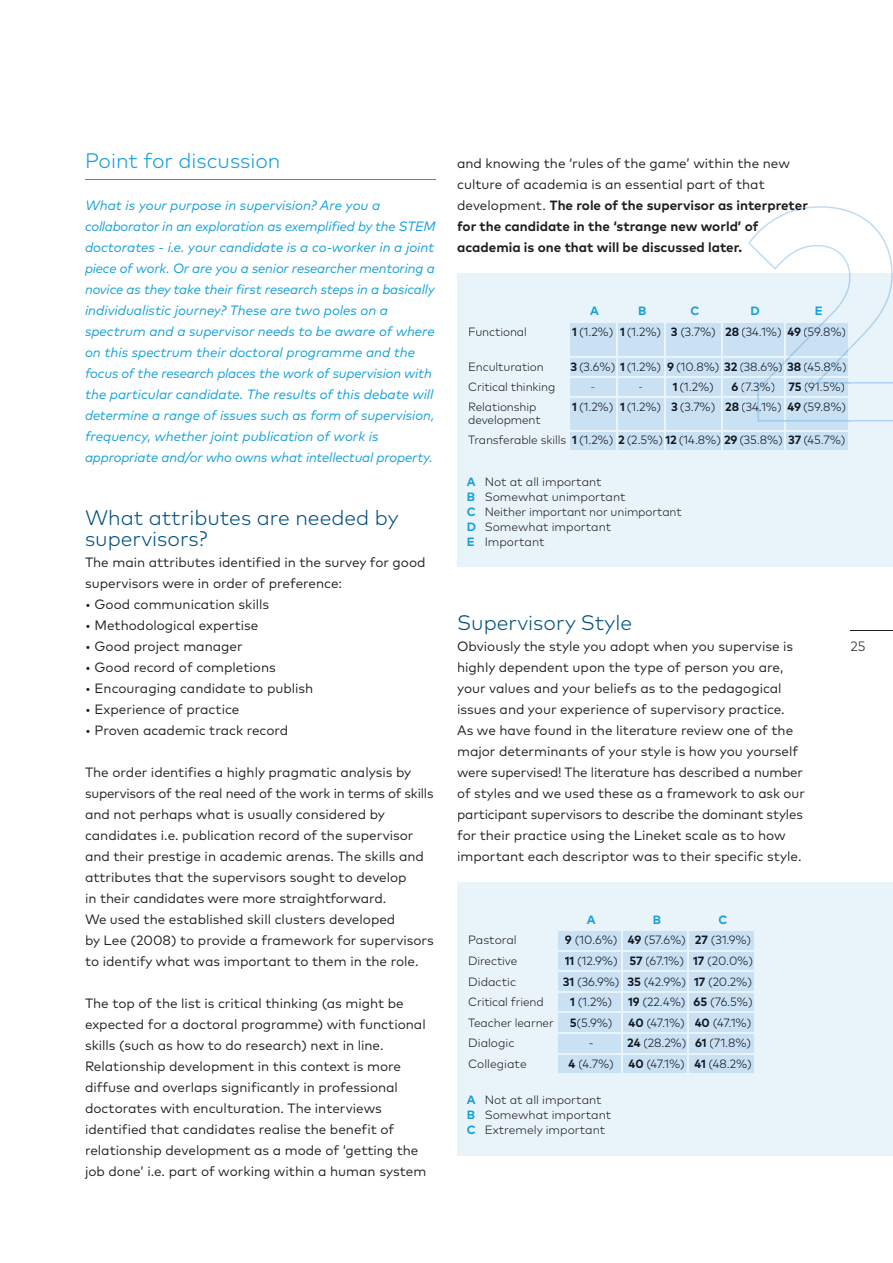
<style>
.page{position:relative;width:893px;height:1263px;background:#fff}
.page>*{position:absolute;margin:0;border:0;box-sizing:border-box;transform-origin:0 0}
.t1{font:300 21px/21px "Mark OT";color:#015181}
.t2{font:300 21px "Mark OT";color:#12a0db}
.t3{font:13.5px/21px "Mark OT";color:#231f20}
.t4{font:italic 13.5px/21px "Mark OT";color:#12a0db}
.t5{font:700 13.5px "Mark OT";color:#0f151f}
.t6{font:700 13.5px "Mark OT";color:#231f20}
.t7{font:300 13.5px "Mark OT";color:#231f20}
.t8{font:300 12px "Mark OT";letter-spacing:-.01em;color:#12171f}
.t9{font:300 12px/15px "Mark OT";letter-spacing:-.01em;color:#1d1c1f}
.t10{font:300 12px "Mark OT";color:#010f1d}
.t11{font:700 12px "Mark OT";color:#12a0db}
.s1{font-weight:700;color:#0f151f}
.s2{font-weight:700}
.s3{color:#010f1d}
.s4{font-weight:700;color:#12171f}
.s5{color:#1d1c1f}
.s6{font-weight:700;color:#12a0db}
</style>
<div class="page">
<div style="left:457px;top:273px;width:436px;height:294px;background:#e9f3fa"></div>
<div style="left:457px;top:882px;width:436px;height:273px;background:#e9f3fa"></div>
<hr style="left:850px;top:630px;width:43px;height:1px;background:#231f20">
<hr style="left:85px;top:179px;width:351px;height:1px;background:#12a0db">
<svg style="left:558px;top:931px;width:196px;height:142px;background:#cde3f4"></svg>
<div style="left:628px;top:1038px;width:12px;height:9px;background:#cae1f4"></div>
<div style="left:644px;top:1038px;width:42px;height:11px;background:#cae1f4"></div>
<div style="left:695px;top:1038px;width:11px;height:9px;background:#cae1f4"></div>
<div style="left:710px;top:1038px;width:40px;height:11px;background:#cae1f4"></div>
<div style="left:569px;top:1059px;width:6px;height:9px;background:#cae1f4"></div>
<div style="left:579px;top:1059px;width:34px;height:10px;background:#cae1f4"></div>
<div style="left:629px;top:1059px;width:15px;height:9px;background:#cae1f4"></div>
<div style="left:647px;top:1059px;width:37px;height:10px;background:#cae1f4"></div>
<div style="left:695px;top:1059px;width:11px;height:9px;background:#cae1f4"></div>
<div style="left:709px;top:1059px;width:42px;height:10px;background:#cae1f4"></div>
<svg style="left:570px;top:206px;width:323px;height:244px"></svg>
<h1 class="t2" style="left:85px;top:148px;width:197px">Point for discussion</h1>
<p class="t4" style="left:85px;top:194px;width:352px">What is your purpose in supervision? Are you a collaborator in an exploration as exemplified by the STEM doctorates - i.e. your candidate is a co-worker in a joint piece of work. Or are you a senior researcher mentoring a novice as they take their first research steps in a basically individualistic journey? These are two poles on a spectrum and a supervisor needs to be aware of where on this spectrum their doctoral programme and the focus of the research places the work of supervision with the particular candidate. The results of this debate will determine a range of issues such as form of supervision, frequency, whether joint publication of work is appropriate and/or who owns what intellectual property.</p>
<h1 class="t1" style="left:85px;top:507px;width:315px">What attributes are needed by supervisors?</h1>
<p class="t3" style="left:85px;top:551px;width:342px">The main attributes identified in the survey for good supervisors were in order of preference:</p>
<p class="t3" style="left:85px;top:593px;width:186px">• Good communication skills</p>
<p class="t3" style="left:85px;top:614px;width:175px">• Methodological expertise</p>
<p class="t3" style="left:85px;top:635px;width:159px">• Good project manager</p>
<p class="t3" style="left:85px;top:656px;width:192px">• Good record of completions</p>
<p class="t3" style="left:85px;top:677px;width:230px">• Encouraging candidate to publish</p>
<p class="t3" style="left:85px;top:698px;width:156px">• Experience of practice</p>
<p class="t3" style="left:85px;top:719px;width:205px">• Proven academic track record</p>
<p class="t3" style="left:85px;top:761px;width:350px">The order identifies a highly pragmatic analysis by supervisors of the real need of the work in terms of skills and not perhaps what is usually considered by candidates i.e. publication record of the supervisor and their prestige in academic arenas. The skills and attributes that the supervisors sought to develop<br>in their candidates were more straightforward.<br>We used the established skill clusters developed<br>by Lee (2008) to provide a framework for supervisors to identify what was important to them in the role.</p>
<p class="t3" style="left:85px;top:992px;width:343px">The top of the list is critical thinking (as might be expected for a doctoral programme) with functional skills (such as how to do research) next in line.<br>Relationship development in this context is more diffuse and overlaps significantly in professional doctorates with enculturation. The interviews identified that candidates realise the benefit of relationship development as a mode of ‘getting the job done’ i.e. part of working within a human system</p>
<p class="t3" style="left:457px;top:153px;width:352px">and knowing the ‘rules of the game’ within the new culture of academia is an essential part of that development. <span class="s1">The role of the supervisor as interpreter</span></p>
<p class="t6" style="left:457px;top:238px;width:286px">academia is one that will be discussed later.</p>
<p class="t5" style="left:457px;top:217px;width:303px">for the candidate in the ‘strange new world’ of</p>
<p class="t11" style="left:590px;top:303px;width:10px">A</p>
<p class="t11" style="left:638px;top:303px;width:10px">B</p>
<p class="t11" style="left:691px;top:303px;width:11px">C</p>
<p class="t11" style="left:751px;top:303px;width:11px">D</p>
<p class="t11" style="left:815px;top:303px;width:9px">E</p>
<p class="t9" style="left:468px;top:324px;width:60px">Functional</p>
<p class="t8" style="left:572px;top:324px;width:275px"><span class="s2">1</span> (1.2%) <span class="s2">1</span> (1.2%) <span class="s2">3</span> (3.7%) <span class="s2">28</span> (34.1%) <span class="s2">49</span> <span class="s3">(59.8%)</span></p>
<p class="t9" style="left:468px;top:359px;width:77px">Enculturation</p>
<p class="t8" style="left:570px;top:359px;width:278px"><span class="s2">3</span> (3.6%) <span class="s2">1</span> (1.2%) <span class="s2">9</span> (10.8%) <span class="s2">32</span> <span class="s3">(38.6%)</span> <span class="s2">38</span> <span class="s3">(45.8%)</span></p>
<p class="t9" style="left:468px;top:379px;width:89px">Critical thinking</p>
<p class="t8" style="left:590px;top:379px;width:6px">-</p>
<p class="t8" style="left:638px;top:379px;width:6px">-</p>
<p class="t8" style="left:673px;top:379px;width:43px"><span class="s2">1</span> (1.2%)</p>
<p class="t10" style="left:732px;top:379px;width:45px"><span class="s4">6</span> (7.3%)</p>
<p class="t10" style="left:789px;top:379px;width:58px"><span class="s4">75</span> (91.5%)</p>
<p class="t9" style="left:468px;top:400px;width:74px;line-height:13.5px">Relationship development</p>
<p class="t8" style="left:572px;top:399px;width:211px"><span class="s2">1</span> (1.2%) <span class="s2">1</span> (1.2%) <span class="s2">3</span> (3.7%) <span class="s2">28</span> <span class="s3">(34.1%)</span></p>
<p class="t8" style="left:787px;top:399px;width:60px"><span class="s2">49</span> (59.8%)</p>
<p class="t8" style="left:468px;top:433px;width:379px"><span class="s5">Transferable skills</span> <span class="s2">1</span> (1.2%) <span class="s2">2</span> (2.5%) <span class="s2">12</span> (14.8%) <span class="s2">29</span> (35.8%) <span class="s2">37</span> (45.7%)</p>
<p class="t9" style="left:467px;top:474px;width:216px"><span class="s6">A</span> Not at all important<br><span class="s6">B</span> Somewhat unimportant<br><span class="s6">C</span> Neither important nor unimportant<br><span class="s6">D</span> Somewhat important<br><span class="s6">E</span> Important</p>
<h1 class="t1" style="left:457px;top:612px;width:176px">Supervisory Style</h1>
<p class="t3" style="left:457px;top:636px;width:349px">Obviously the style you adopt when you supervise is highly dependent upon the type of person you are, your values and your beliefs as to the pedagogical issues and your experience of supervisory practice.<br>As we have found in the literature review one of the major determinants of your style is how you yourself were supervised! The literature has described a number of styles and we used these as a framework to ask our participant supervisors to describe the dominant styles for their practice using the Lineket scale as to how important each descriptor was to their specific style.</p>
<p class="t11" style="left:587px;top:912px;width:10px">A</p>
<p class="t11" style="left:653px;top:912px;width:10px">B</p>
<p class="t11" style="left:719px;top:912px;width:11px">C</p>
<p class="t9" style="left:468px;top:933px;width:50px">Pastoral</p>
<p class="t8" style="left:565px;top:933px;width:188px"><span class="s2">9</span> (10.6%) <span class="s2">49</span> (57.6%) <span class="s2">27</span> (31.9%)</p>
<p class="t9" style="left:468px;top:953px;width:51px">Directive</p>
<p class="t8" style="left:565px;top:953px;width:190px"><span class="s2">11</span> (12.9%) <span class="s2">57</span> (67.1%) <span class="s2">17</span> (20.0%)</p>
<p class="t9" style="left:468px;top:974px;width:50px">Didactic</p>
<p class="t8" style="left:563px;top:974px;width:191px"><span class="s2">31</span> (36.9%) <span class="s2">35</span> (42.9%) <span class="s2">17</span> (20.2%)</p>
<p class="t9" style="left:468px;top:994px;width:77px">Critical friend</p>
<p class="t8" style="left:570px;top:995px;width:43px"><span class="s2">1</span> (1.2%)</p>
<p class="t8" style="left:628px;top:995px;width:126px"><span class="s2">19</span> (22.4%) <span class="s2">65</span> (76.5%)</p>
<p class="t9" style="left:468px;top:1015px;width:87px">Teacher learner</p>
<p class="t8" style="left:570px;top:1015px;width:44px"><span class="s2">5</span>(5.9%)</p>
<p class="t8" style="left:629px;top:1015px;width:124px"><span class="s2">40</span> (47.1%) <span class="s2">40</span> (47.1%)</p>
<p class="t9" style="left:468px;top:1035px;width:48px">Dialogic</p>
<p class="t8" style="left:589px;top:1036px;width:6px">-</p>
<p class="t8" style="left:627px;top:1036px;width:126px"><span class="s2">24</span> (28.2%) <span class="s2">61</span> (71.8%)</p>
<p class="t9" style="left:468px;top:1056px;width:60px">Collegiate</p>
<p class="t8" style="left:569px;top:1056px;width:185px"><span class="s2">4</span> (4.7%) <span class="s2">40</span> (47.1%) <span class="s2">41</span> (48.2%)</p>
<p class="t9" style="left:467px;top:1092px;width:146px"><span class="s6">A</span> Not at all important<br><span class="s6">B</span> Somewhat important<br><span class="s6">C</span> Extremely important</p>
<p class="t7" style="left:850px;top:638px;width:17px">25</p>
</div>
